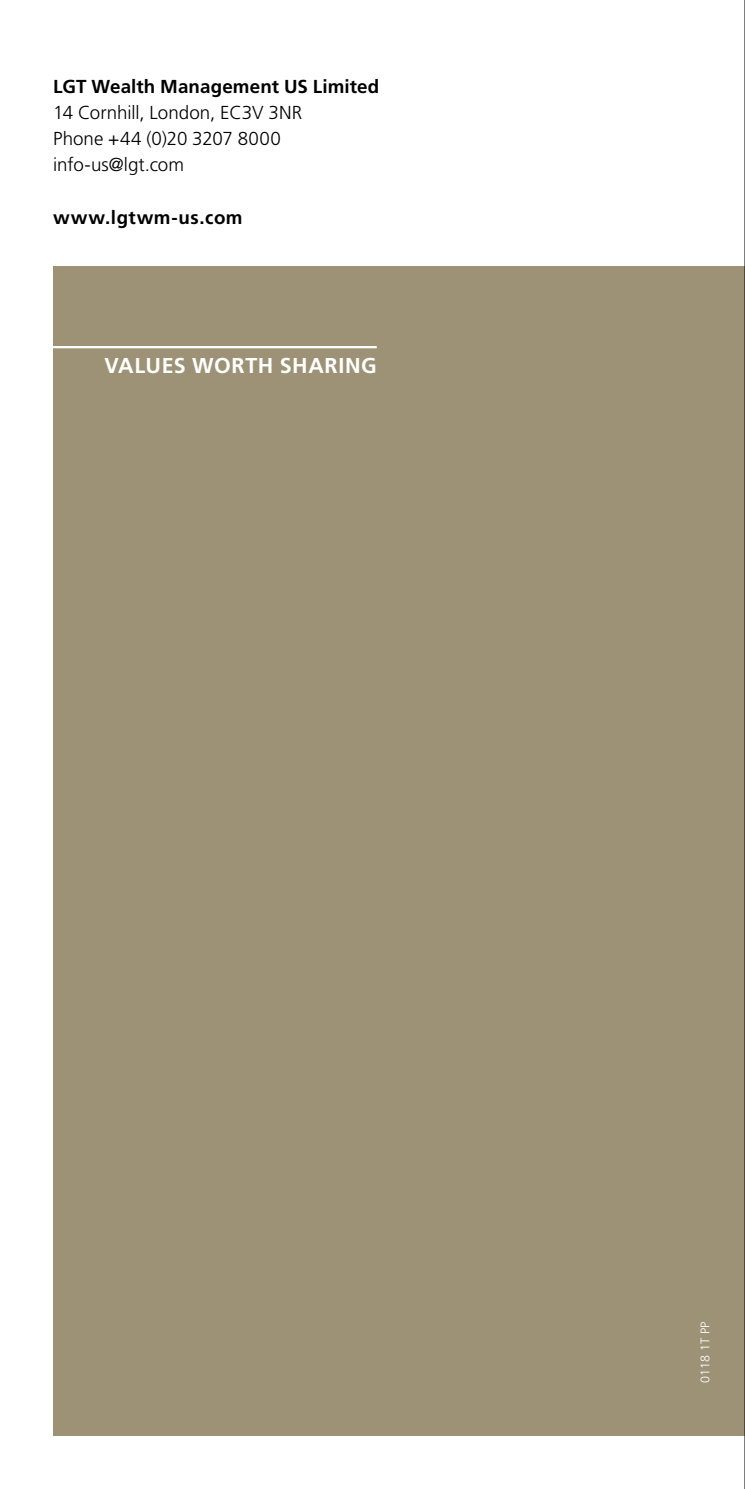
<style>
.page{position:relative;width:745px;height:1489px;background:#fff}
.page>*{position:absolute;margin:0;border:0;box-sizing:border-box;transform-origin:0 0}
.t1{font:700 21.5px "Frutiger LT Pro";letter-spacing:.025em;color:#fff}
.t2{font:300 18.75px/26.2px "Frutiger LT Pro";color:#000}
.t3{font:700 18.75px "Frutiger LT Pro";letter-spacing:.01em;color:#000}
.t4{font:700 18.75px "Frutiger LT Pro";letter-spacing:.03em;color:#000}
.t5{font:300 12.5px "Frutiger LT Pro";color:#fff}
</style>
<div class="page">
<div style="left:53px;top:266px;width:691px;height:1169px;background:#9d9276"></div>
<hr style="left:46px;top:346px;width:330px;height:2px;background:#fff">
<hr style="left:744px;top:0;width:1px;height:1488px;background:#000">
<p class="t3" style="left:53px;top:75px;width:327px">LGT Wealth Management US Limited</p>
<p class="t2" style="left:53px;top:99px;width:250px">14 Cornhill, London, EC3V 3NR<br>Phone +44 (0)20 3207 8000 info-us@lgt.com</p>
<p class="t4" style="left:53px;top:206px;width:191px">www.lgtwm-us.com</p>
<p class="t1" style="left:104px;top:352px;width:273px">VALUES WORTH SHARING</p>
<p class="t5" style="left:697px;top:1382px;width:62px;rotate:-90deg">0118 1T PP</p>
</div>
